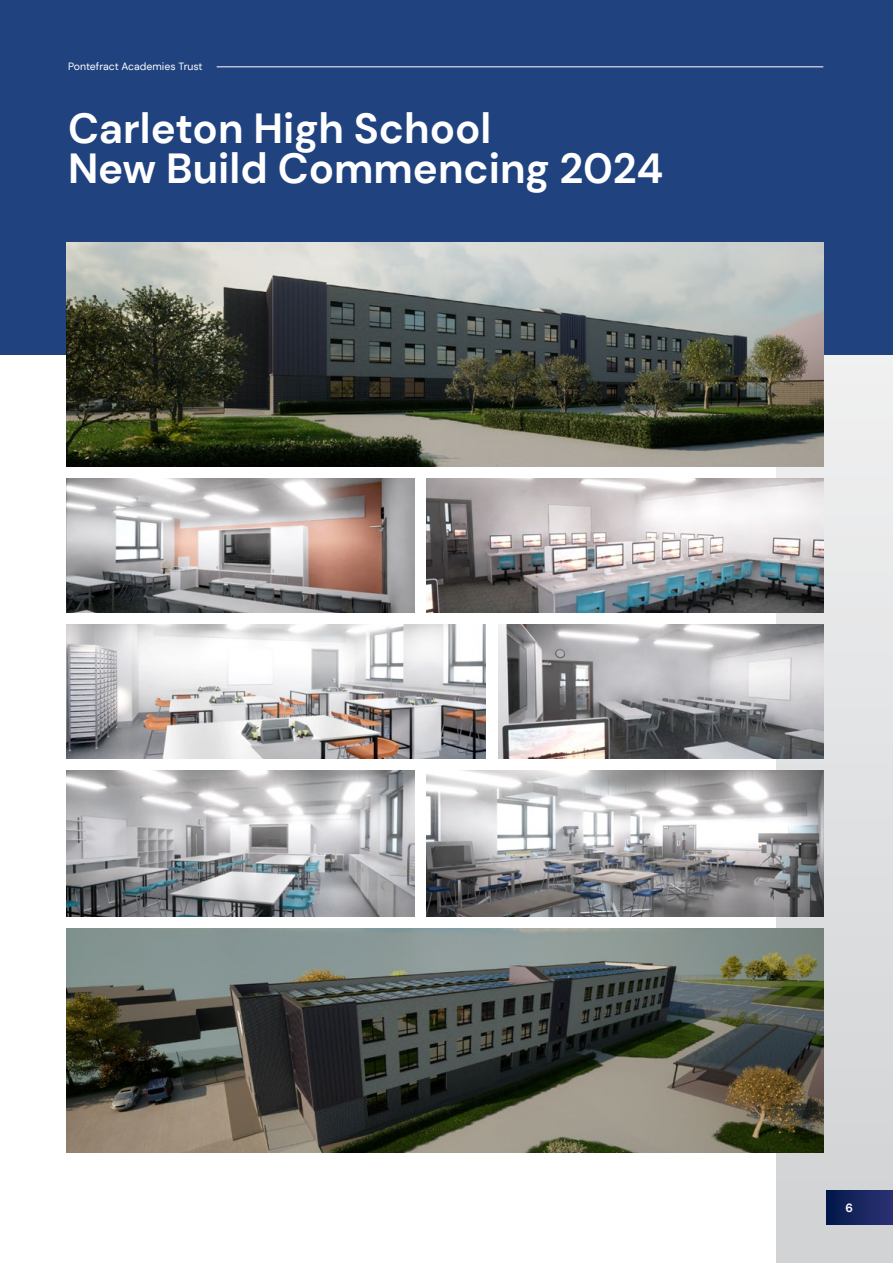
<style>
.page{position:relative;width:893px;height:1263px;background:#fff}
.page>*{position:absolute;margin:0;border:0;box-sizing:border-box;transform-origin:0 0}
.t1{font:700 42px/40.3px "DM Sans";color:#fff}
.t2{font:700 12px "DM Sans";color:#fff}
.t3{font:10.5px "DM Sans";color:#fff}
</style>
<div class="page">
<svg style="left:776px;top:354px;width:117px;height:909px;background:#dddedf"></svg>
<div style="left:0;top:0;width:893px;height:354px;background:#20427f"></div>
<div style="left:826px;top:1191px;width:67px;height:33px;background:linear-gradient(to right,#011849,#2d3274)"></div>
<hr style="left:217px;top:67px;width:606px;height:1px;background:#fff">
<img style="left:427px;top:771px;width:396px;height:145px">
<img style="left:67px;top:771px;width:347px;height:145px">
<img style="left:67px;top:242px;width:756px;height:225px">
<img style="left:427px;top:479px;width:396px;height:133px">
<img style="left:498px;top:625px;width:325px;height:133px">
<img style="left:67px;top:479px;width:347px;height:133px">
<img style="left:67px;top:625px;width:418px;height:133px">
<img style="left:67px;top:928px;width:756px;height:224px">
<p class="t3" style="left:68px;top:60px;width:136px">Pontefract Academies Trust</p>
<p class="t1" style="left:68px;top:108px;width:597px">Carleton High School<br>New Build Commencing 2024</p>
<p class="t2" style="left:845px;top:1200px;width:9px">6</p>
</div>
